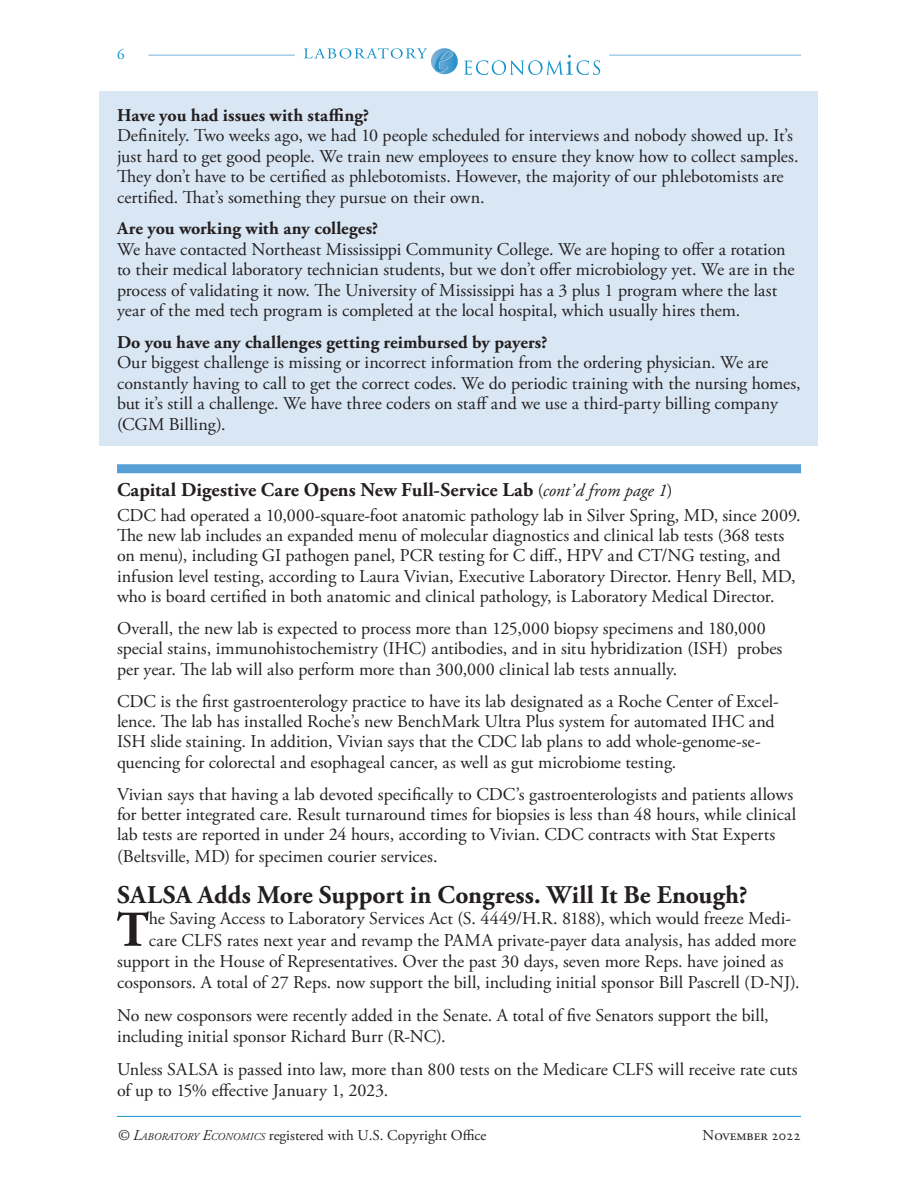
<style>
.page{position:relative;width:918px;height:1188px;background:#fff}
.page>*{position:absolute;margin:0;border:0;box-sizing:border-box;transform-origin:0 0}
.Table_Head{font:700 50.1px "Adobe Garamond Pro";color:#231f20}
.Table_Head-2{font:700 25.5px "Adobe Garamond Pro";letter-spacing:.01em;color:#231f20}
.Table_Head-3{font:700 19.5px "Adobe Garamond Pro";letter-spacing:.01em;color:#231f20}
.Table_Head-4{font:18px/20.4px "Adobe Garamond Pro";color:#231f20}
.Table_Head-5{font:700 18px "Adobe Garamond Pro";letter-spacing:.005em;color:#231f20}
.t1{font:15px "Adobe Garamond Pro";color:#231f20}
.t2{font:15px "Adobe Garamond Pro";color:#1593cb}
.s1{font-weight:400;font-size:18px}
.s2{font-weight:400;font-style:italic;font-size:18px}
.s3{font-style:italic}
.s4{font-style:italic;font-size:10.5px}
</style>
<div class="page">
<svg style="left:304px;top:48px;width:154px;height:26px"></svg>
<svg style="left:464px;top:55px;width:136px;height:20px"></svg>
<hr style="left:148px;top:55px;width:147px;height:1px;background:#76b1db">
<hr style="left:609px;top:55px;width:192px;height:1px;background:#76b1db">
<hr style="left:117px;top:1116px;width:684px;height:1px;background:#1593cb">
<div style="left:100px;top:91px;width:718px;height:355px;background:#d9e7f4"></div>
<div style="left:117px;top:464px;width:684px;height:9px;background:#56a0d5"></div>
<p class="t2" style="left:117px;top:45px;width:9px">6</p>
<p class="Table_Head-5" style="left:117px;top:105px;width:254px">Have you had issues with staffing?</p>
<p class="Table_Head-4" style="left:117px;top:126px;width:683px">Definitely. Two weeks ago, we had 10 people scheduled for interviews and nobody showed up. It’s just hard to get good people. We train new employees to ensure they know how to collect samples.<br>They don’t have to be certified as phlebotomists. However, the majority of our phlebotomists are certified. That’s something they pursue on their own.</p>
<p class="Table_Head-5" style="left:117px;top:218px;width:263px">Are you working with any colleges?</p>
<p class="Table_Head-4" style="left:117px;top:240px;width:679px">We have contacted Northeast Mississippi Community College. We are hoping to offer a rotation to their medical laboratory technician students, but we don’t offer microbiology yet. We are in the process of validating it now. The University of Mississippi has a 3 plus 1 program where the last year of the med tech program is completed at the local hospital, which usually hires them.</p>
<p class="Table_Head-5" style="left:117px;top:332px;width:432px">Do you have any challenges getting reimbursed by payers?</p>
<p class="Table_Head-4" style="left:117px;top:353px;width:685px">Our biggest challenge is missing or incorrect information from the ordering physician. We are constantly having to call to get the correct codes. We do periodic training with the nursing homes, but it’s still a challenge. We have three coders on staff and we use a third-party billing company (CGM Billing).</p>
<p class="Table_Head-3" style="left:117px;top:478px;width:557px">Capital Digestive Care Opens New Full-Service Lab <span class="s1">(</span><span class="s2">cont’d from page 1</span><span class="s1">)</span></p>
<p class="Table_Head-4" style="left:117px;top:505px;width:685px">CDC had operated a 10,000-square-foot anatomic pathology lab in Silver Spring, MD, since 2009.<br>The new lab includes an expanded menu of molecular diagnostics and clinical lab tests (368 tests on menu), including GI pathogen panel, PCR testing for C diff., HPV and CT/NG testing, and infusion level testing, according to Laura Vivian, Executive Laboratory Director. Henry Bell, MD, who is board certified in both anatomic and clinical pathology, is Laboratory Medical Director.</p>
<p class="Table_Head-4" style="left:117px;top:619px;width:667px">Overall, the new lab is expected to process more than 125,000 biopsy specimens and 180,000 special stains, immunohistochemistry (IHC) antibodies, and in situ hybridization (ISH) probes per year. The lab will also perform more than 300,000 clinical lab tests annually.</p>
<p class="Table_Head-4" style="left:117px;top:691px;width:664px">CDC is the first gastroenterology practice to have its lab designated as a Roche Center of Excel&shy;lence. The lab has installed Roche’s new BenchMark Ultra Plus system for automated IHC and ISH slide staining. In addition, Vivian says that the CDC lab plans to add whole-genome-se&shy;quencing for colorectal and esophageal cancer, as well as gut microbiome testing.</p>
<p class="Table_Head-4" style="left:117px;top:784px;width:681px">Vivian says that having a lab devoted specifically to CDC’s gastroenterologists and patients allows for better integrated care. Result turnaround times for biopsies is less than 48 hours, while clinical lab tests are reported in under 24 hours, according to Vivian. CDC contracts with Stat Experts (Beltsville, MD) for specimen courier services.</p>
<p class="Table_Head-2" style="left:117px;top:880px;width:632px">SALSA Adds More Support in Congress. Will It Be Enough?</p>
<p class="Table_Head" style="left:117px;top:901px;width:34px">T</p>
<p class="Table_Head-4" style="left:149px;top:909px;width:644px">he Saving Access to Laboratory Services Act (S. 4449/H.R. 8188), which would freeze Medi-</p>
<p class="Table_Head-4" style="left:149px;top:930px;width:649px">care CLFS rates next year and revamp the PAMA private-payer data analysis, has added more</p>
<p class="Table_Head-4" style="left:117px;top:952px;width:668px">support in the House of Representatives. Over the past 30 days, seven more Reps. have joined as</p>
<p class="Table_Head-4" style="left:117px;top:973px;width:684px">cosponsors. A total of 27 Reps. now support the bill, including initial sponsor Bill Pascrell (D-NJ).</p>
<p class="Table_Head-4" style="left:117px;top:1005px;width:653px;line-height:21.3px">No new cosponsors were recently added in the Senate. A total of five Senators support the bill, including initial sponsor Richard Burr (R-NC).</p>
<p class="Table_Head-4" style="left:117px;top:1059px;width:682px;line-height:21.3px">Unless SALSA is passed into law, more than 800 tests on the Medicare CLFS will receive rate cuts of up to 15% effective January 1, 2023.</p>
<p class="t1" style="left:117px;top:1127px;width:371px"><span class="s3">© L</span><span class="s4">ABORATORY</span> <span class="s3">E</span><span class="s4">CONOMICS</span> registered with U.S. Copyright Office</p>
<p class="t1" style="left:703px;top:1127px;width:100px">November 2022</p>
</div>
